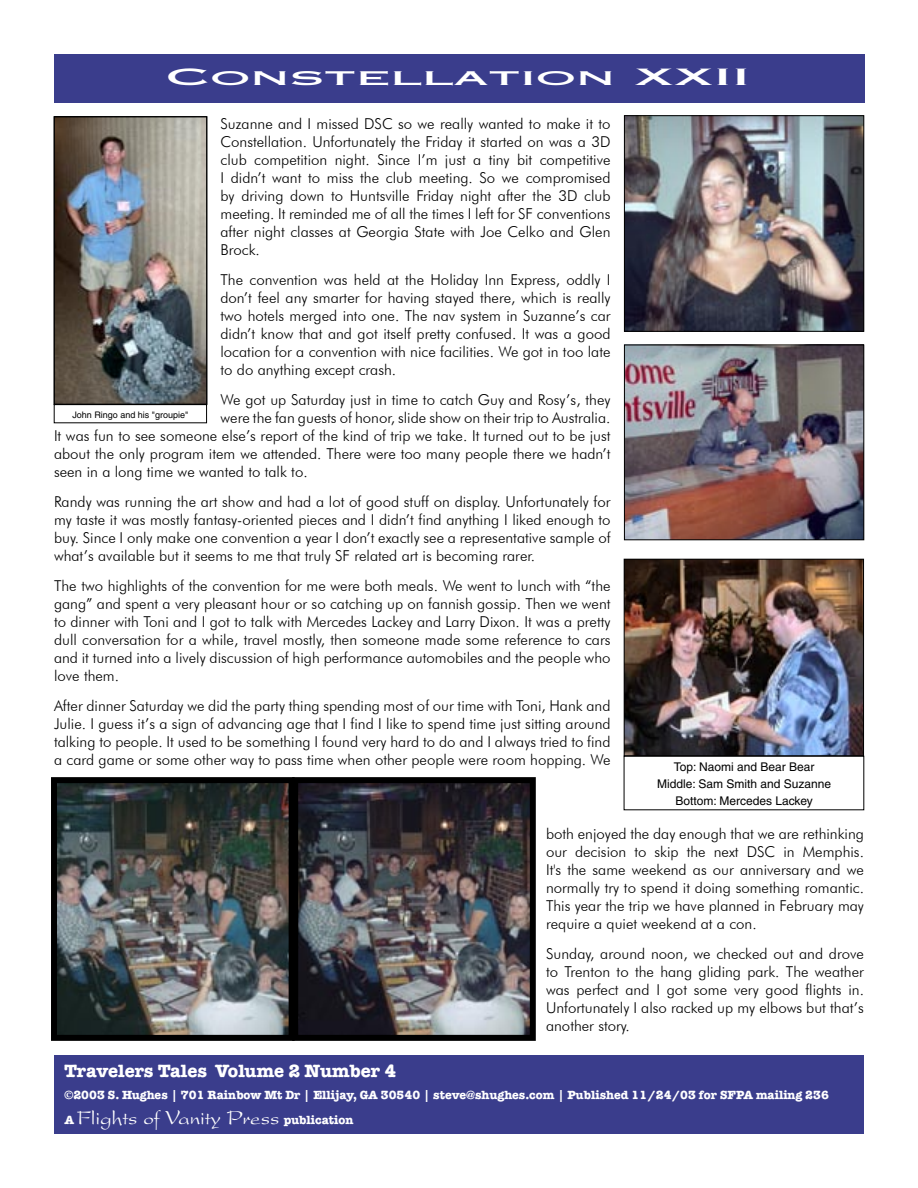
<style>
.page{position:relative;width:918px;height:1188px;background:#fff}
.page>*{position:absolute;margin:0;border:0;box-sizing:border-box;transform-origin:0 0}
.Subtitle_-_white{font:22.5px "Copperplate Thirty One AB";color:#fff;scale:2.12 1}
.Address{font:21px "Present";color:#fff}
.Address-2{font:700 18px "American Typewriter";color:#fff}
.t1{font:300 15px/18px "Futura BT";color:#000;text-align:justify}
.Address-3{font:700 12px "American Typewriter";color:#fff}
.t2{font:12px/17.2px "Helvetica";color:#000;text-align:center}
.t3{font:9px "Helvetica";color:#000}
.s1{font-family:"American Typewriter";font-weight:700;font-size:12px}
</style>
<div class="page">
<div style="left:54px;top:1055px;width:809px;height:79px;background:#3a3d8c"></div>
<div style="left:54px;top:54px;width:810px;height:49px;background:#3a3d8c"></div>
<img style="left:56px;top:119px;width:149px;height:283px">
<div style="left:54px;top:117px;width:153px;height:287px;border:1px solid #000"></div>
<div style="left:54px;top:404px;width:153px;height:19px;border:1px solid #000"></div>
<img style="left:626px;top:118px;width:236px;height:212px">
<div style="left:624px;top:116px;width:240px;height:216px;border:1px solid #000"></div>
<img style="left:626px;top:561px;width:236px;height:193px">
<div style="left:624px;top:559px;width:240px;height:197px;border:1px solid #000"></div>
<img style="left:626px;top:347px;width:236px;height:191px">
<div style="left:624px;top:345px;width:240px;height:195px;border:1px solid #000"></div>
<div style="left:624px;top:756px;width:240px;height:54px;border:1px solid #000"></div>
<img style="left:58px;top:784px;width:230px;height:250px">
<div style="left:51px;top:777px;width:244px;height:264px;border:6px solid #000"></div>
<img style="left:299px;top:784px;width:230px;height:250px">
<div style="left:292px;top:777px;width:244px;height:264px;border:6px solid #000"></div>
<p class="Subtitle_-_white" style="left:165px;top:63px;width:277px">Constellation XXII</p>
<p class="t1" style="left:221px;top:115px;width:392px">Suzanne and I missed DSC so we really wanted to make it to Constellation. Unfortunately the Friday it started on was a 3D club competition night. Since I’m just a tiny bit competitive I didn’t want to miss the club meeting. So we compromised by driving down to Huntsville Friday night after the 3D club meeting. It reminded me of all the times I left for SF conventions after night classes at Georgia State with Joe Celko and Glen Brock.</p>
<p class="t1" style="left:221px;top:271px;width:392px">The convention was held at the Holiday Inn Express, oddly I don’t feel any smarter for having stayed there, which is really two hotels merged into one. The nav system in Suzanne’s car didn’t know that and got itself pretty confused. It was a good location for a convention with nice facilities. We got in too late to do anything except crash.</p>
<p class="t1" style="left:221px;top:391px;width:391px">We got up Saturday just in time to catch Guy and Rosy’s, they</p>
<p class="t1" style="left:221px;top:409px;width:391px">were the fan guests of honor, slide show on their trip to Australia.</p>
<p class="t1" style="left:54px;top:427px;width:558px">It was fun to see someone else’s report of the kind of trip we take. It turned out to be just</p>
<p class="t1" style="left:54px;top:445px;width:558px">about the only program item we attended. There were too many people there we hadn’t</p>
<p class="t1" style="left:54px;top:463px;width:255px">seen in a long time we wanted to talk to.</p>
<p class="t1" style="left:54px;top:493px;width:558px">Randy was running the art show and had a lot of good stuff on display. Unfortunately for my taste it was mostly fantasy-oriented pieces and I didn’t find anything I liked enough to buy. Since I only make one convention a year I don’t exactly see a representative sample of what’s available but it seems to me that truly SF related art is becoming rarer.</p>
<p class="t1" style="left:54px;top:577px;width:558px">The two highlights of the convention for me were both meals. We went to lunch with “the gang” and spent a very pleasant hour or so catching up on fannish gossip. Then we went to dinner with Toni and I got to talk with Mercedes Lackey and Larry Dixon. It was a pretty dull conversation for a while, travel mostly, then someone made some reference to cars and it turned into a lively discussion of high performance automobiles and the people who love them.</p>
<p class="t1" style="left:54px;top:697px;width:558px">After dinner Saturday we did the party thing spending most of our time with Toni, Hank and Julie. I guess it’s a sign of advancing age that I find I like to spend time just sitting around talking to people. It used to be something I found very hard to do and I always tried to find a card game or some other way to pass time when other people were room hopping. We</p>
<p class="t3" style="left:72px;top:410px;width:117px">John Ringo and his "groupie"</p>
<p class="t2" style="left:657px;top:758px;width:176px">Top: Naomi and Bear Bear<br>Middle: Sam Smith and Suzanne<br>Bottom: Mercedes Lackey</p>
<p class="t1" style="left:546px;top:825px;width:319px">both enjoyed the day enough that we are rethinking our decision to skip the next DSC in Memphis.<br>It's the same weekend as our anniversary and we normally try to spend it doing something romantic.<br>This year the trip we have planned in February may require a quiet weekend at a con.</p>
<p class="t1" style="left:546px;top:945px;width:319px">Sunday, around noon, we checked out and drove to Trenton to the hang gliding park. The weather was perfect and I got some very good flights in.<br>Unfortunately I also racked up my elbows but that’s another story.</p>
<p class="Address-2" style="left:65px;top:1060px;width:333px">Travelers Tales Volume 2 Number 4</p>
<p class="Address-3" style="left:65px;top:1087px;width:766px">©2003 S. Hughes | 701 Rainbow Mt Dr | Ellijay, GA 30540 | steve@shughes.com | Published 11/24/03 for SFPA mailing 236</p>
<p class="Address" style="left:65px;top:1106px;width:290px"><span class="s1">A</span> Flights of Vanity Press <span class="s1">publication</span></p>
</div>
